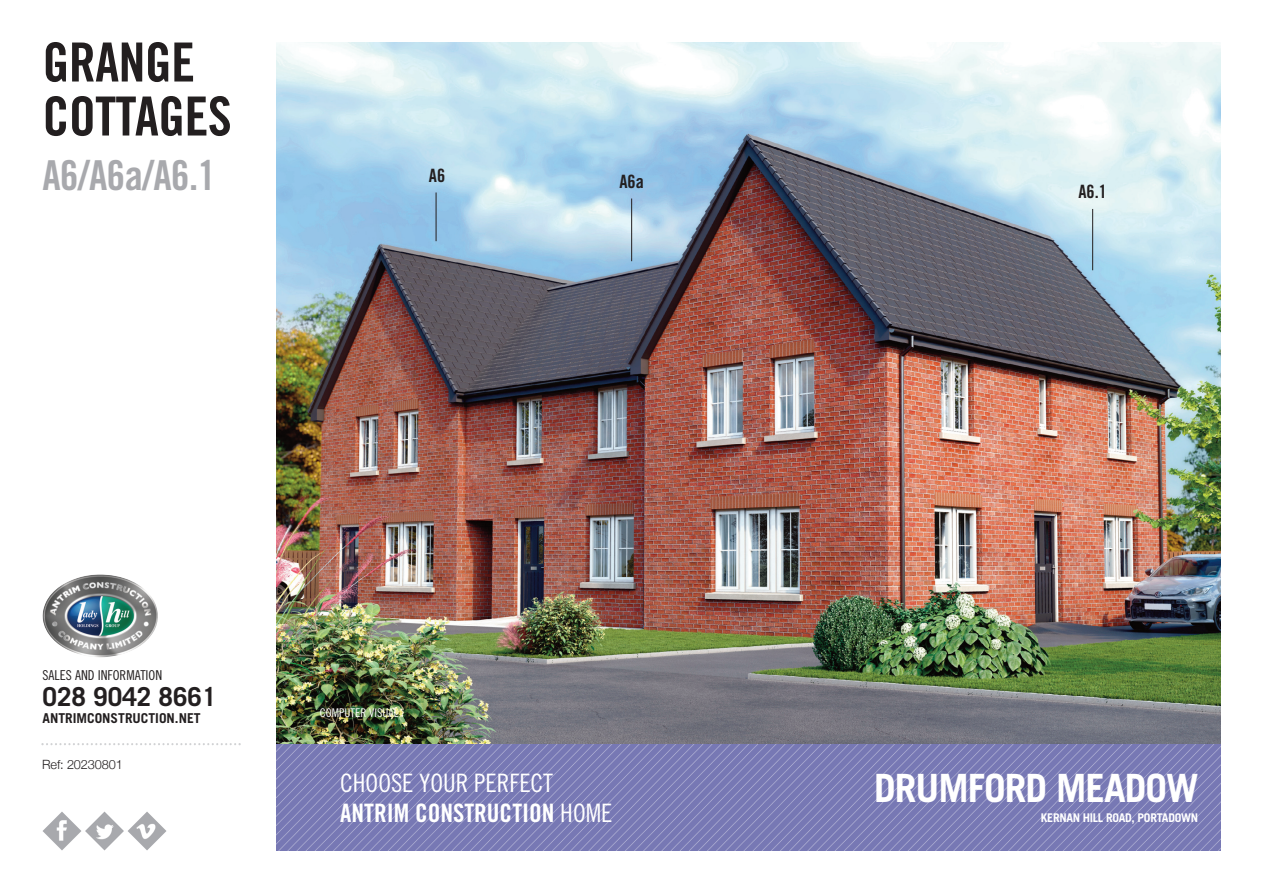
<style>
.page{position:relative;width:1263px;height:893px;background:#fff}
.page>*{position:absolute;margin:0;border:0;box-sizing:border-box;transform-origin:0 0}
.t1{font:54px "Trade Gothic LT Std Bd Cn 20";letter-spacing:-.015em;color:#231f20}
.t2{font:41.25px "Trade Gothic LT Std Bd Cn 20";letter-spacing:-.01em;color:#a8a9ad}
.t3{font:700 39px "Trade Gothic LT Std";letter-spacing:-.025em;color:#fff}
.t4{font:700 26.1px "Trade Gothic LT Std";color:#231f20}
.t5{font:25.35px "Trade Gothic LT Std Bd Cn 20";color:#fff}
.t6{font:25.35px "Trade Gothic LT Std Cn 18";color:#fff}
.t7{font:18.3px "Trade Gothic LT Std Bd Cn 20";color:#231f20}
.t8{font:700 13.65px "Trade Gothic LT Std";color:#231f20}
.t9{font:13.65px "Trade Gothic LT Std Cn 18";color:#231f20}
.t10{font:300 12.75px "Helvetica Neue";letter-spacing:-.01em;color:#231f20}
.t11{font:700 12px "Trade Gothic LT Std";letter-spacing:-.025em;color:#fff}
.t12{font:12px "Trade Gothic LT Std Cn 18";color:#fff}
.s1{font-family:"Trade Gothic LT Std Cn 18"}
</style>
<div class="page">
<img style="left:276px;top:43px;width:944px;height:701px">
<img style="left:42px;top:574px;width:116px;height:84px">
<svg style="left:43px;top:811px;width:114px;height:39px"></svg>
<img style="left:137px;top:821px;width:29px;height:20px">
<svg style="left:41px;top:743px;width:200px;height:2px"></svg>
<svg style="left:276px;top:744px;width:944px;height:106px;background:#7d7db7"></svg>
<hr style="left:436px;top:192px;width:1px;height:49px;background:#231f20">
<hr style="left:631px;top:198px;width:1px;height:63px;background:#231f20">
<hr style="left:1092px;top:209px;width:1px;height:61px;background:#231f20">
<p class="t1" style="left:43px;top:31px;width:154px">GRANGE</p>
<p class="t1" style="left:43px;top:85px;width:191px">COTTAGES</p>
<p class="t2" style="left:43px;top:151px;width:175px">A6/A6a/A6.1</p>
<p class="t7" style="left:429px;top:165px;width:18px">A6</p>
<p class="t7" style="left:619px;top:171px;width:26px">A6a</p>
<p class="t9" style="left:43px;top:667px;width:121px">SALES AND INFORMATION</p>
<p class="t4" style="left:43px;top:682px;width:176px">028 9042 8661</p>
<p class="t8" style="left:43px;top:710px;width:160px">ANTRIMCONSTRUCTION.NET</p>
<p class="t10" style="left:42px;top:756px;width:82px">Ref: 20230801</p>
<p class="t12" style="left:320px;top:706px;width:80px">COMPUTER VISUAL</p>
<p class="t6" style="left:340px;top:769px;width:214px">CHOOSE YOUR PERFECT</p>
<p class="t5" style="left:340px;top:798px;width:274px">ANTRIM CONSTRUCTION <span class="s1">HOME</span></p>
<p class="t7" style="left:1078px;top:181px;width:30px">A6.1</p>
<p class="t3" style="left:874px;top:766px;width:326px">DRUMFORD MEADOW</p>
<p class="t11" style="left:1041px;top:811px;width:159px">KERNAN HILL ROAD, PORTADOWN</p>
</div>
